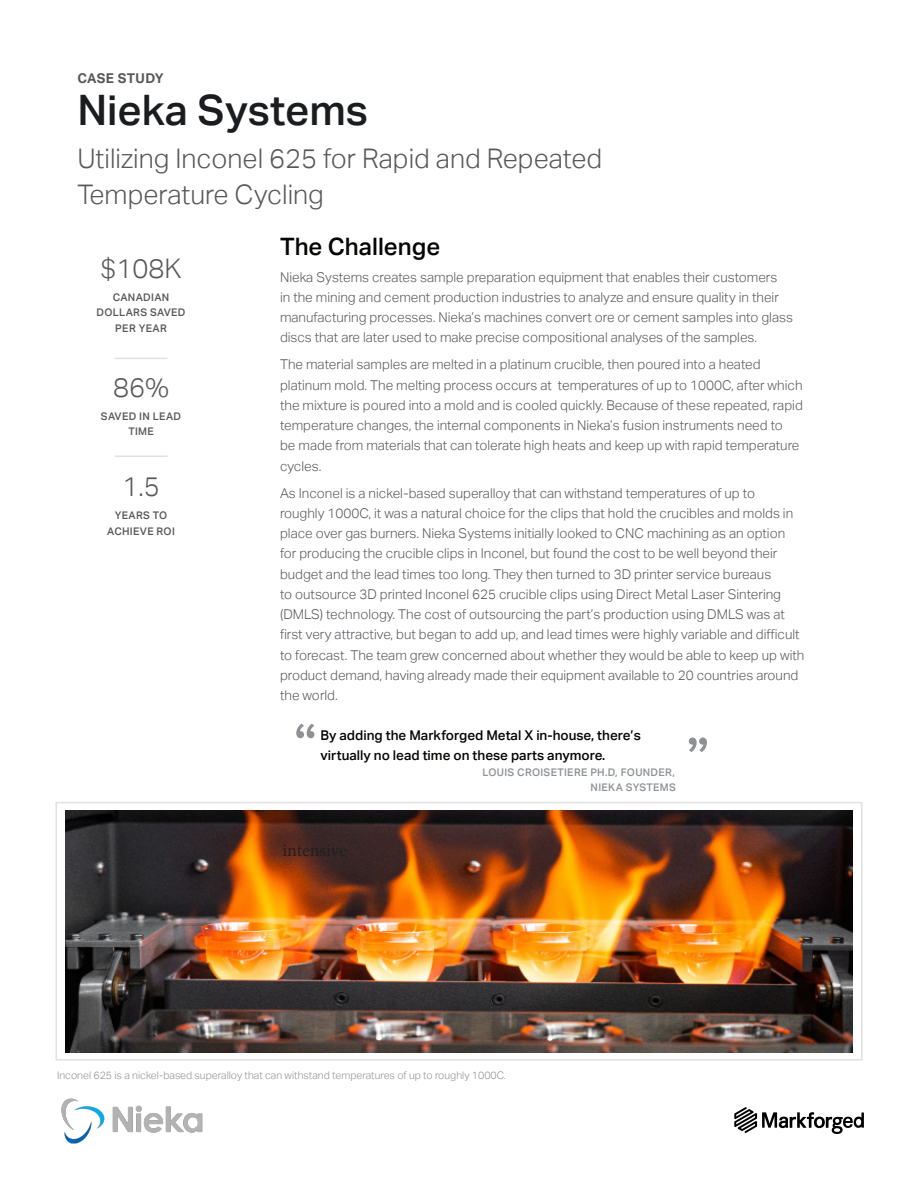
<style>
.page{position:relative;width:918px;height:1188px;background:#fff}
.page>*{position:absolute;margin:0;border:0;box-sizing:border-box;transform-origin:0 0}
.t1{font:500 42px "Aktiv Grotesk";color:#1a1c1f}
.numbers{font:300 27px/36px "Aktiv Grotesk";color:#57585a}
.t2{font:500 24px "Aktiv Grotesk";color:#040503}
.t3{font:18px "Minion Pro";letter-spacing:-.005em;color:#231f20}
.p_body{font:300 13.5px/20.2px "Aktiv Grotesk";color:#57585a}
.quote{font:500 13.5px "Aktiv Grotesk";color:#040503}
.t4{font:700 13.5px "Aktiv Grotesk";letter-spacing:.02em;color:#57585a}
.t5{font:300 10.5px "Aktiv Grotesk";color:#909195}
.p_small{font:500 10.5px/15.8px "Aktiv Grotesk";letter-spacing:.03em;color:#57585a;text-align:center}
.quote-2{font:500 10.5px/15.8px "Aktiv Grotesk";letter-spacing:.03em;color:#8f9194;text-align:right}
</style>
<div class="page">
<div style="left:56px;top:802px;width:806px;height:259px;border:2px solid #e0e1e3"></div>
<img style="left:66px;top:810px;width:786px;height:243px">
<hr style="left:115px;top:456px;width:53px;height:1px;background:#e0e1e3">
<hr style="left:115px;top:358px;width:53px;height:1px;background:#e0e1e3">
<svg style="left:296px;top:724px;width:18px;height:14px"></svg>
<svg style="left:689px;top:737px;width:18px;height:15px"></svg>
<svg style="left:734px;top:1107px;width:130px;height:27px"></svg>
<img style="left:61px;top:1098px;width:142px;height:46px">
<p class="t4" style="left:77px;top:71px;width:88px">CASE STUDY</p>
<p class="t1" style="left:77px;top:86px;width:292px">Nieka Systems</p>
<p class="numbers" style="left:77px;top:141px;width:526px">Utilizing Inconel 625 for Rapid and Repeated<br>Temperature Cycling</p>
<p class="numbers" style="left:101px;top:251px;width:83px">$108K</p>
<p class="p_small" style="left:97px;top:289px;width:90px">CANADIAN<br>DOLLARS SAVED<br>PER YEAR</p>
<p class="numbers" style="left:113px;top:370px;width:57px">86%</p>
<p class="p_small" style="left:101px;top:408px;width:82px">SAVED IN LEAD<br>TIME</p>
<p class="numbers" style="left:122px;top:469px;width:39px">1.5</p>
<p class="p_small" style="left:107px;top:507px;width:69px">YEARS TO<br>ACHIEVE ROI</p>
<p class="t2" style="left:280px;top:232px;width:162px">The Challenge</p>
<p class="p_body" style="left:280px;top:267px;width:514px">Nieka Systems creates sample preparation equipment that enables their customers<br>in the mining and cement production industries to analyze and ensure quality in their manufacturing processes. Nieka’s machines convert ore or cement samples into glass discs that are later used to make precise compositional analyses of the samples.</p>
<p class="p_body" style="left:280px;top:355px;width:524px">The material samples are melted in a platinum crucible, then poured into a heated platinum mold. The melting process occurs at temperatures of up to 1000C, after which the mixture is poured into a mold and is cooled quickly. Because of these repeated, rapid temperature changes, the internal components in Nieka’s fusion instruments need to<br>be made from materials that can tolerate high heats and keep up with rapid temperature cycles.</p>
<p class="p_body" style="left:280px;top:483px;width:526px">As Inconel is a nickel-based superalloy that can withstand temperatures of up to<br>roughly 1000C, it was a natural choice for the clips that hold the crucibles and molds in place over gas burners. Nieka Systems initially looked to CNC machining as an option for producing the crucible clips in Inconel, but found the cost to be well beyond their budget and the lead times too long. They then turned to 3D printer service bureaus<br>to outsource 3D printed Inconel 625 crucible clips using Direct Metal Laser Sintering (DMLS) technology. The cost of outsourcing the part’s production using DMLS was at first very attractive, but began to add up, and lead times were highly variable and difficult to forecast. The team grew concerned about whether they would be able to keep up with product demand, having already made their equipment available to 20 countries around the world.</p>
<p class="quote" style="left:321px;top:727px;width:322px">By adding the Markforged Metal X in-house, there’s</p>
<p class="quote" style="left:321px;top:747px;width:286px">virtually no lead time on these parts anymore.</p>
<p class="quote-2" style="left:483px;top:764px;width:195px">LOUIS CROISETIERE PH.D, FOUNDER,<br>NIEKA SYSTEMS</p>
<p class="t3" style="left:282px;top:839px;width:66px">intensive</p>
<p class="t5" style="left:57px;top:1069px;width:450px">Inconel 625 is a nickel-based superalloy that can withstand temperatures of up to roughly 1000C.</p>
</div>
